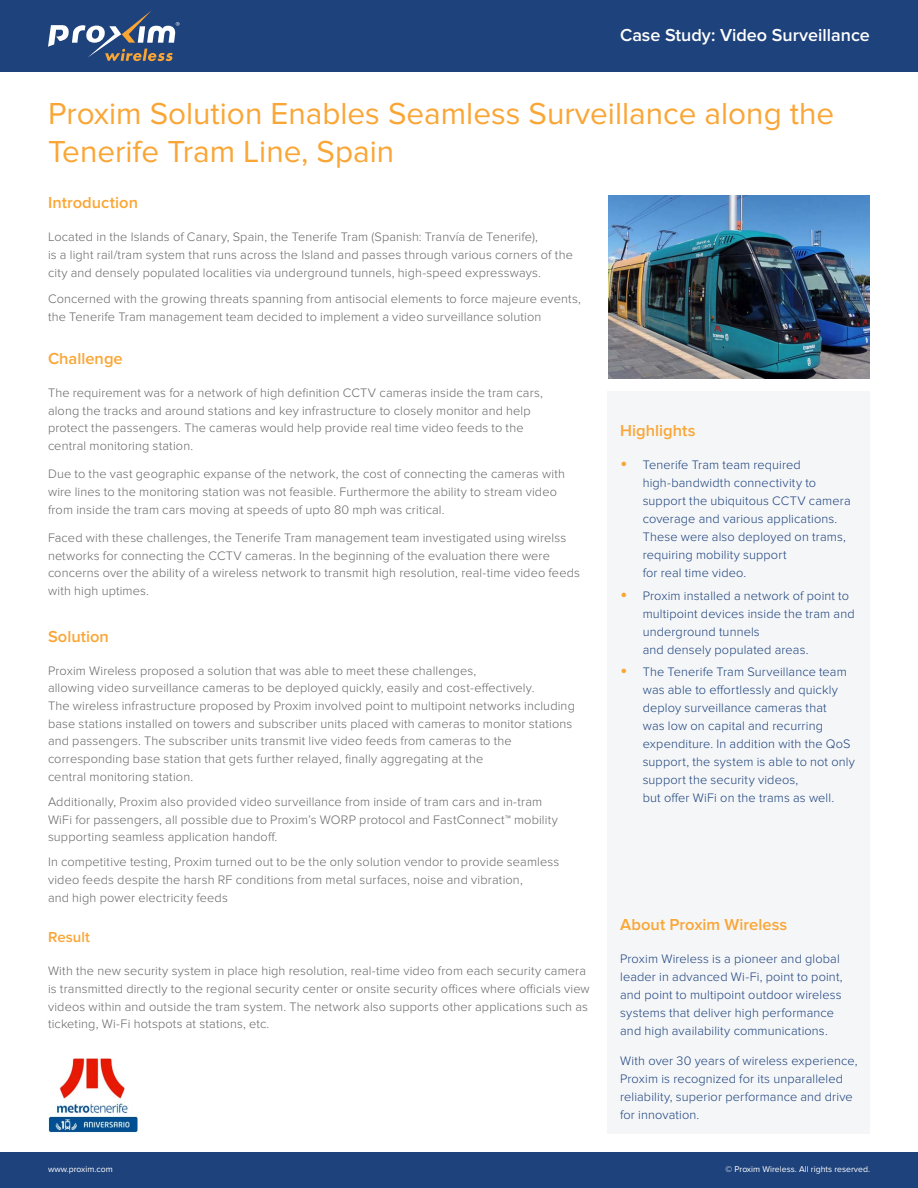
<style>
.page{position:relative;width:918px;height:1188px;background:#fff}
.page>*{position:absolute;margin:0;border:0;box-sizing:border-box;transform-origin:0 0}
.t1{font:31.5px/37.5px "Proxima Nova";color:#faa636}
.t2{font:600 18px "Proxima Nova";color:#fff}
.t3{font:600 16.5px "Proxima Nova";color:#faa636}
.t4{font:600 15px "Proxima Nova";letter-spacing:.005em;color:#faa636}
.t5{font:300 12.75px/17.7px "Proxima Nova";letter-spacing:.01em;color:#666767}
.t6{font:300 12.75px/18px "Proxima Nova";letter-spacing:.01em;color:#1e427c}
.t7{font:8.7px "Proxima Nova";color:#fff}
.s1{font-weight:400;font-size:21px;color:#faa636}
</style>
<div class="page">
<div style="left:0;top:1152px;width:918px;height:36px;background:#1e427c"></div>
<div style="left:608px;top:391px;width:262px;height:742px;background:#f4f6f8"></div>
<div style="left:0;top:0;width:918px;height:72px;background:#1e427c"></div>
<svg style="left:48px;top:10px;width:132px;height:51px"></svg>
<img style="left:48px;top:1058px;width:90px;height:74px">
<img style="left:608px;top:195px;width:262px;height:184px">
<h2 class="t2" style="left:620px;top:25px;width:251px">Case Study: Video Surveillance</h2>
<h1 class="t1" style="left:48px;top:95px;width:788px">Proxim Solution Enables Seamless Surveillance along the<br>Tenerife Tram Line, Spain</h1>
<p class="t3" style="left:48px;top:193px;width:92px">Introduction</p>
<p class="t5" style="left:48px;top:228px;width:526px">Located in the Islands of Canary, Spain, the Tenerife Tram (Spanish: Tranvía de Tenerife),<br>is a light rail/tram system that runs across the Island and passes through various corners of the city and densely populated localities via underground tunnels, high-speed expressways.</p>
<p class="t5" style="left:48px;top:290px;width:534px">Concerned with the growing threats spanning from antisocial elements to force majeure events, the Tenerife Tram management team decided to implement a video surveillance solution</p>
<p class="t3" style="left:48px;top:349px;width:76px">Challenge</p>
<p class="t5" style="left:48px;top:384px;width:496px">The requirement was for a network of high definition CCTV cameras inside the tram cars, along the tracks and around stations and key infrastructure to closely monitor and help protect the passengers. The cameras would help provide real time video feeds to the central monitoring station.</p>
<p class="t5" style="left:48px;top:465px;width:519px">Due to the vast geographic expanse of the network, the cost of connecting the cameras with wire lines to the monitoring station was not feasible. Furthermore the ability to stream video from inside the tram cars moving at speeds of upto 80 mph was critical.</p>
<p class="t5" style="left:48px;top:529px;width:534px">Faced with these challenges, the Tenerife Tram management team investigated using wirelss networks for connecting the CCTV cameras. In the beginning of the evaluation there were concerns over the ability of a wireless network to transmit high resolution, real-time video feeds with high uptimes.</p>
<p class="t3" style="left:48px;top:627px;width:62px">Solution</p>
<p class="t5" style="left:48px;top:662px;width:528px">Proxim Wireless proposed a solution that was able to meet these challenges,<br>allowing video surveillance cameras to be deployed quickly, easily and cost-effectively.<br>The wireless infrastructure proposed by Proxim involved point to multipoint networks including base stations installed on towers and subscriber units placed with cameras to monitor stations and passengers. The subscriber units transmit live video feeds from cameras to the corresponding base station that gets further relayed, finally aggregating at the<br>central monitoring station.</p>
<p class="t5" style="left:48px;top:793px;width:512px">Additionally, Proxim also provided video surveillance from inside of tram cars and in-tram<br>WiFi for passengers, all possible due to Proxim’s WORP protocol and FastConnect™ mobility supporting seamless application handoff.</p>
<p class="t5" style="left:48px;top:854px;width:513px">In competitive testing, Proxim turned out to be the only solution vendor to provide seamless video feeds despite the harsh RF conditions from metal surfaces, noise and vibration,<br>and high power electricity feeds</p>
<p class="t4" style="left:48px;top:929px;width:44px">Result</p>
<p class="t5" style="left:48px;top:962px;width:543px">With the new security system in place high resolution, real-time video from each security camera is transmitted directly to the regional security center or onsite security offices where officials view videos within and outside the tram system. The network also supports other applications such as ticketing, Wi-Fi hotspots at stations, etc.</p>
<p class="t3" style="left:620px;top:421px;width:77px">Highlights</p>
<p class="t6" style="left:643px;top:456px;width:210px;text-indent:-22px"><span class="s1">•</span> Tenerife Tram team required high-bandwidth connectivity to support the ubiquitous CCTV camera coverage and various applications.<br>These were also deployed on trams, requiring mobility support<br>for real time video.</p>
<p class="t6" style="left:643px;top:586px;width:214px;text-indent:-22px"><span class="s1">•</span> Proxim installed a network of point to multipoint devices inside the tram and underground tunnels<br>and densely populated areas.</p>
<p class="t6" style="left:643px;top:663px;width:214px;text-indent:-22px"><span class="s1">•</span> The Tenerife Tram Surveillance team was able to effortlessly and quickly deploy surveillance cameras that<br>was low on capital and recurring expenditure. In addition with the QoS support, the system is able to not only support the security videos,<br>but offer WiFi on the trams as well.</p>
<p class="t3" style="left:620px;top:915px;width:169px">About Proxim Wireless</p>
<p class="t6" style="left:620px;top:950px;width:224px">Proxim Wireless is a pioneer and global leader in advanced Wi-Fi, point to point, and point to multipoint outdoor wireless systems that deliver high performance and high availability communications.</p>
<p class="t6" style="left:620px;top:1052px;width:239px">With over 30 years of wireless experience, Proxim is recognized for its unparalleled reliability, superior performance and drive for innovation.</p>
<p class="t7" style="left:48px;top:1164px;width:66px">www.proxim.com</p>
<p class="t7" style="left:725px;top:1164px;width:146px">© Proxim Wireless. All rights reserved.</p>
</div>
